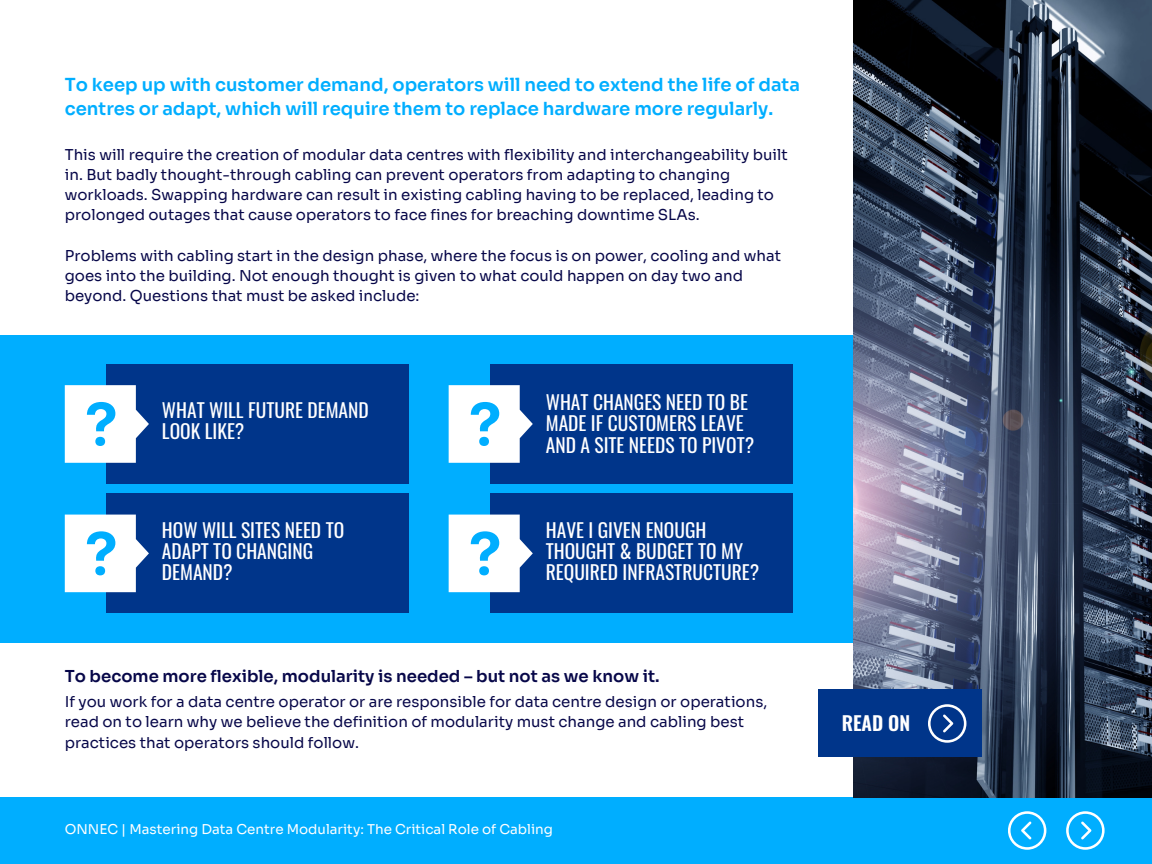
<style>
.page{position:relative;width:1152px;height:864px;background:#fff}
.page>*{position:absolute;margin:0;border:0;box-sizing:border-box;transform-origin:0 0}
.t1{font:19.5px/21.3px "Oswald";color:#fff}
.t2{font:600 19.5px "Oswald";color:#fff}
.t3{font:600 18px/24.8px "Sora";color:#00aeff}
.t4{font:600 16.5px "Sora";color:#070749}
.t5{font:15px/20.2px "Sora";color:#070749}
.t6{font:13.5px "Sora";color:#fff}
</style>
<div class="page">
<div style="left:0;top:797px;width:1152px;height:67px;background:#00aeff"></div>
<div style="left:0;top:335px;width:864px;height:307px;background:#00aeff"></div>
<img style="left:854px;top:0;width:298px;height:797px">
<div style="left:107px;top:364px;width:302px;height:120px;background:#00358a"></div>
<svg style="left:65px;top:385px;width:84px;height:78px"></svg>
<div style="left:107px;top:494px;width:302px;height:119px;background:#00358a"></div>
<svg style="left:65px;top:515px;width:84px;height:77px"></svg>
<div style="left:491px;top:364px;width:302px;height:120px;background:#00358a"></div>
<svg style="left:449px;top:385px;width:84px;height:78px"></svg>
<div style="left:491px;top:494px;width:302px;height:119px;background:#00358a"></div>
<svg style="left:449px;top:515px;width:84px;height:77px"></svg>
<div style="left:818px;top:690px;width:164px;height:67px;background:#00358a"></div>
<svg style="left:928px;top:704px;width:38px;height:38px"></svg>
<svg style="left:1066px;top:811px;width:38px;height:39px"></svg>
<svg style="left:1008px;top:812px;width:38px;height:38px"></svg>
<p class="t3" style="left:65px;top:72px;width:737px">To keep up with customer demand, operators will need to extend the life of data centres or adapt, which will require them to replace hardware more regularly.</p>
<h4 class="t5" style="left:65px;top:144px;width:725px">This will require the creation of modular data centres with flexibility and interchangeability built in. But badly thought-through cabling can prevent operators from adapting to changing workloads. Swapping hardware can result in existing cabling having to be replaced, leading to prolonged outages that cause operators to face fines for breaching downtime SLAs.</h4>
<h4 class="t5" style="left:65px;top:246px;width:718px">Problems with cabling start in the design phase, where the focus is on power, cooling and what goes into the building. Not enough thought is given to what could happen on day two and beyond. Questions that must be asked include:</h4>
<p class="t1" style="left:162px;top:399px;width:208px">WHAT WILL FUTURE DEMAND<br>LOOK LIKE?</p>
<p class="t1" style="left:162px;top:518px;width:184px">HOW WILL SITES NEED TO<br>ADAPT TO CHANGING<br>DEMAND?</p>
<p class="t1" style="left:546px;top:390px;width:210px">WHAT CHANGES NEED TO BE<br>MADE IF CUSTOMERS LEAVE<br>AND A SITE NEEDS TO PIVOT?</p>
<p class="t1" style="left:546px;top:518px;width:215px">HAVE I GIVEN ENOUGH<br>THOUGHT &amp; BUDGET TO MY<br>REQUIRED INFRASTRUCTURE?</p>
<h3 class="t4" style="left:65px;top:666px;width:596px">To become more flexible, modularity is needed – but not as we know it.</h3>
<h3 class="t5" style="left:65px;top:692px;width:704px">If you work for a data centre operator or are responsible for data centre design or operations, read on to learn why we believe the definition of modularity must change and cabling best practices that operators should follow.</h3>
<p class="t6" style="left:65px;top:821px;width:490px">ONNEC | Mastering Data Centre Modularity: The Critical Role of Cabling</p>
<p class="t2" style="left:842px;top:708px;width:70px">READ ON</p>
</div>
